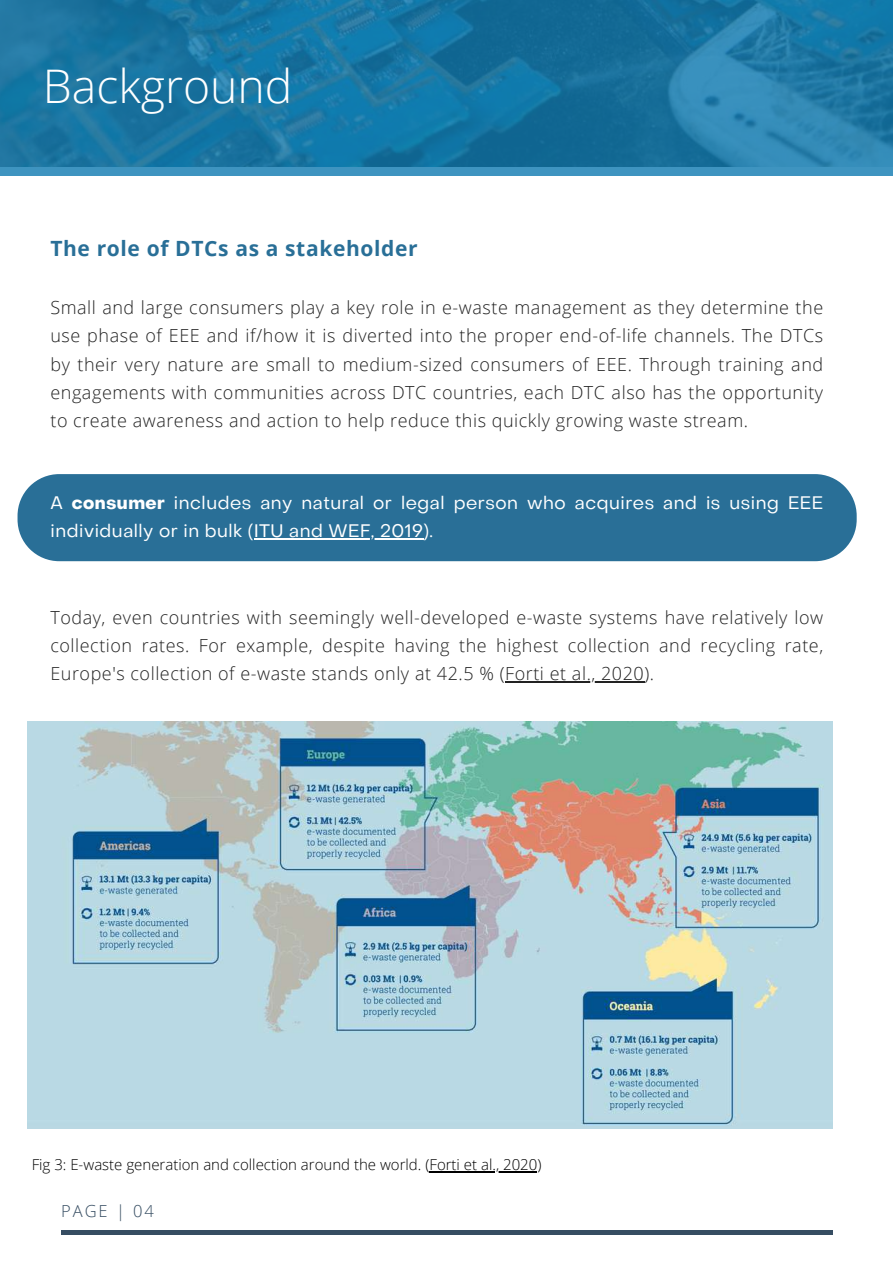
<style>
.page{position:relative;width:893px;height:1264px;background:#fff}
.page>*{position:absolute;margin:0;border:0;box-sizing:border-box;transform-origin:0 0}
.t1{font:300 46.35px "Open Sans";color:#fff}
.t2{font:700 21px "Open Sans";letter-spacing:.03em;color:#296f97}
.t3{font:300 18px/28.2px "Open Sans";letter-spacing:.03em;color:#222;text-align:justify}
.t4{font:18px/28.2px "Object Sans";letter-spacing:.03em;color:#fff}
.t5{font:300 16.5px "Open Sans";letter-spacing:.12em;color:#364d62}
.t6{font:300 15px "Open Sans";color:#000}
.s1{font-weight:700}
</style>
<div class="page">
<hr style="left:61px;top:1230px;width:771px;height:3px;background:#364d62">
<svg style="left:0;top:0;width:892px;height:176px;background:#1c77a4"></svg>
<div style="left:18px;top:474px;width:838px;height:87px;background:#296f97"></div>
<hr style="left:254px;top:538px;width:169px;height:1px;background:#fff">
<hr style="left:505px;top:681px;width:139px;height:1px;background:#222">
<img style="left:28px;top:721px;width:804px;height:407px">
<hr style="left:429px;top:1171px;width:108px;height:1px;background:#000">
<h1 class="t1" style="left:43px;top:53px;width:251px">Background</h1>
<p class="t2" style="left:50px;top:233px;width:368px">The role of DTCs as a stakeholder</p>
<p class="t3" style="left:50px;top:293px;width:774px">Small and large consumers play a key role in e-waste management as they determine the use phase of EEE and if/how it is diverted into the proper end-of-life channels. The DTCs by their very nature are small to medium-sized consumers of EEE. Through training and engagements with communities across DTC countries, each DTC also has the opportunity to create awareness and action to help reduce this quickly growing waste stream.</p>
<p class="t4" style="left:50px;top:490px;width:774px">A <span class="s1">consumer</span> includes any natural or legal person who acquires and is using EEE individually or in bulk (ITU and WEF, 2019).</p>
<p class="t3" style="left:50px;top:602px;width:774px">Today, even countries with seemingly well-developed e-waste systems have relatively low collection rates. For example, despite having the highest collection and recycling rate, Europe's collection of e-waste stands only at 42.5 % (Forti et al., 2020).</p>
<p class="t6" style="left:32px;top:1154px;width:511px">Fig 3: E-waste generation and collection around the world. (Forti et al., 2020)</p>
<p class="t5" style="left:61px;top:1199px;width:94px">PAGE | 04</p>
</div>
